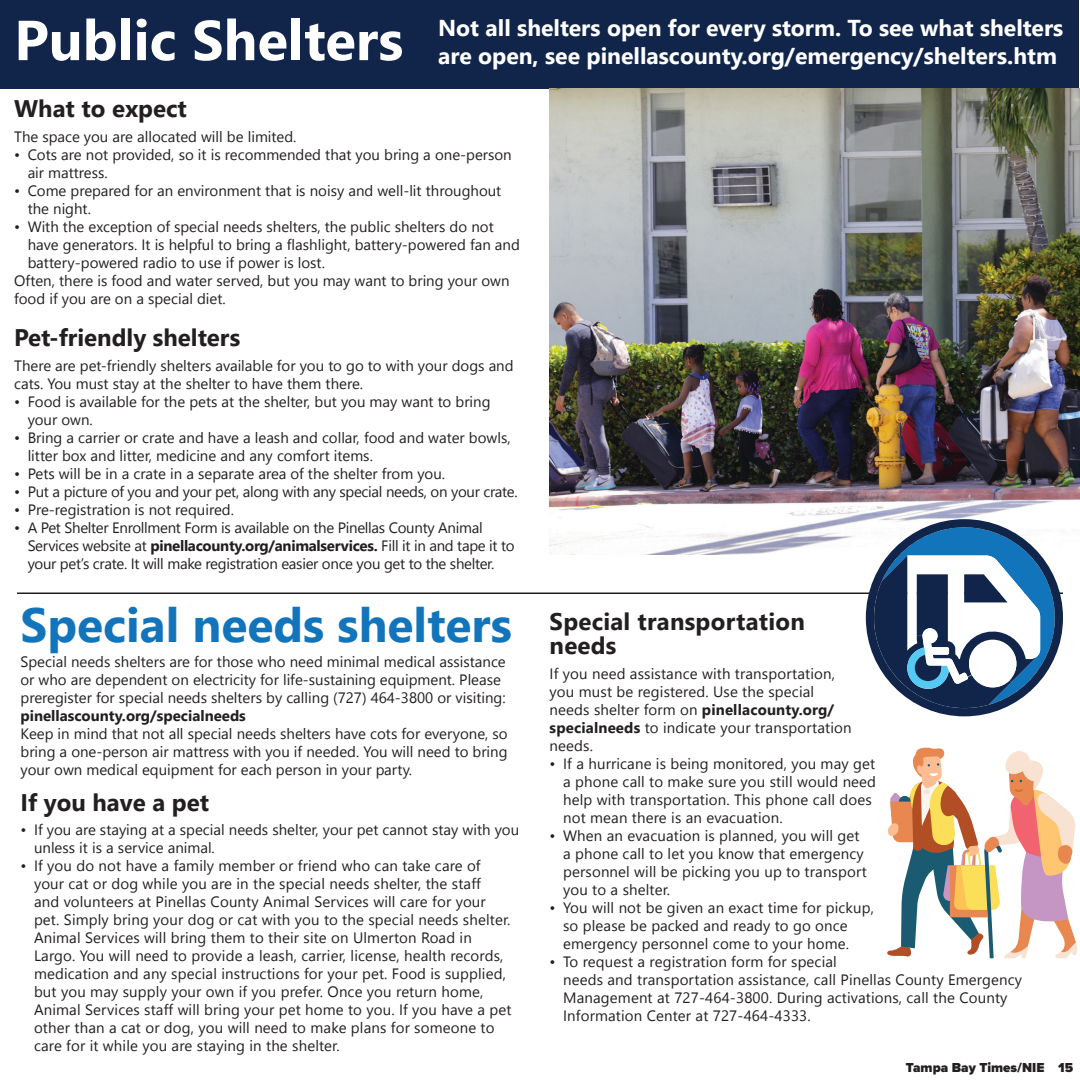
<style>
.page{position:relative;width:1080px;height:1080px;background:#fff}
.page>*{position:absolute;margin:0;border:0;box-sizing:border-box;transform-origin:0 0}
.t1{font:700 56.25px "Nirmala UI";color:#fff}
.t2{font:700 48px "Nirmala UI";color:#1275bb}
.t3{font:700 24px/24px "Nirmala UI";color:#231f20}
.t4{font:700 22.95px/28px "Nirmala UI";color:#fff}
.t5{font:15px/18px "Nirmala UI";color:#231f20}
.t6{font:15px/18px "Nirmala UI";letter-spacing:-.02em;color:#231f20}
.t7{font:900 13.5px "Proxima Nova";color:#231f20}
.s1{font-weight:700}
</style>
<div class="page">
<div style="left:0;top:0;width:1079px;height:89px;background:#102549"></div>
<img style="left:550px;top:89px;width:530px;height:465px">
<hr style="left:17px;top:592px;width:1046px;height:2px;background:#231f20">
<svg style="left:866px;top:519px;width:197px;height:197px"></svg>
<svg style="left:887px;top:747px;width:190px;height:211px"></svg>
<h3 class="t1" style="left:14px;top:-6px;width:391px">Public Shelters</h3>
<p class="t4" style="left:438px;top:12px;width:627px">Not all shelters open for every storm. To see what shelters are open, see pinellascounty.org/emergency/shelters.htm</p>
<h4 class="t3" style="left:14px;top:95px;width:174px">What to expect</h4>
<p class="t5" style="left:14px;top:126px;width:284px">The space you are allocated will be limited.</p>
<p class="t5" style="left:28px;top:144px;width:486px;text-indent:-14px">• Cots are not provided, so it is recommended that you bring a one-person air mattress.</p>
<p class="t5" style="left:28px;top:180px;width:475px;text-indent:-14px">• Come prepared for an environment that is noisy and well-lit throughout the night.</p>
<p class="t5" style="left:28px;top:216px;width:494px;text-indent:-14px">• With the exception of special needs shelters, the public shelters do not have generators. It is helpful to bring a flashlight, battery-powered fan and battery-powered radio to use if power is lost.</p>
<p class="t5" style="left:14px;top:270px;width:497px">Often, there is food and water served, but you may want to bring your own food if you are on a special diet.</p>
<h4 class="t3" style="left:14px;top:324px;width:228px">Pet-friendly shelters</h4>
<p class="t5" style="left:14px;top:356px;width:501px">There are pet-friendly shelters available for you to go to with your dogs and cats. You must stay at the shelter to have them there.</p>
<p class="t5" style="left:28px;top:392px;width:464px;text-indent:-14px">• Food is available for the pets at the shelter, but you may want to bring your own.</p>
<p class="t5" style="left:28px;top:428px;width:484px;text-indent:-14px">• Bring a carrier or crate and have a leash and collar, food and water bowls, litter box and litter, medicine and any comfort items.</p>
<p class="t5" style="left:14px;top:464px;width:433px">• Pets will be in a crate in a separate area of the shelter from you.</p>
<p class="t6" style="left:14px;top:482px;width:505px">• Put a picture of you and your pet, along with any special needs, on your crate.</p>
<p class="t5" style="left:14px;top:500px;width:221px">• Pre-registration is not required.</p>
<p class="t6" style="left:28px;top:518px;width:488px;text-indent:-14px">• A Pet Shelter Enrollment Form is available on the Pinellas County Animal<br>Services website at <span class="s1">pinellacounty.org/animalservices.</span> Fill it in and tape it to your pet’s crate. It will make registration easier once you get to the shelter.</p>
<h3 class="t2" style="left:21px;top:585px;width:493px">Special needs shelters</h3>
<p class="t5" style="left:21px;top:651px;width:487px">Special needs shelters are for those who need minimal medical assistance or who are dependent on electricity for life-sustaining equipment. Please preregister for special needs shelters by calling (727) 464-3800 or visiting: <span class="s1">pinellascounty.org/specialneeds</span></p>
<p class="t5" style="left:21px;top:723px;width:489px;text-align:justify">Keep in mind that not all special needs shelters have cots for everyone, so bring a one-person air mattress with you if needed. You will need to bring your own medical equipment for each person in your party.</p>
<h4 class="t3" style="left:21px;top:788px;width:190px">If you have a pet</h4>
<p class="t5" style="left:34px;top:820px;width:487px;text-indent:-14px">• If you are staying at a special needs shelter, your pet cannot stay with you unless it is a service animal.</p>
<p class="t5" style="left:34px;top:856px;width:479px;text-indent:-14px">• If you do not have a family member or friend who can take care of your cat or dog while you are in the special needs shelter, the staff<br>and volunteers at Pinellas County Animal Services will care for your pet. Simply bring your dog or cat with you to the special needs shelter.<br>Animal Services will bring them to their site on Ulmerton Road in Largo. You will need to provide a leash, carrier, license, health records, medication and any special instructions for your pet. Food is supplied, but you may supply your own if you prefer. Once you return home, Animal Services staff will bring your pet home to you. If you have a pet other than a cat or dog, you will need to make plans for someone to care for it while you are staying in the shelter.</p>
<h4 class="t3" style="left:550px;top:608px;width:257px">Special transportation needs</h4>
<p class="t5" style="left:550px;top:664px;width:304px">If you need assistance with transportation, you must be registered. Use the special needs shelter form on <span class="s1">pinellacounty.org/ specialneeds</span> to indicate your transportation needs.</p>
<p class="t5" style="left:563px;top:754px;width:315px;text-indent:-14px">• If a hurricane is being monitored, you may get a phone call to make sure you still would need help with transportation. This phone call does not mean there is an evacuation.</p>
<p class="t5" style="left:563px;top:826px;width:305px;text-indent:-14px">• When an evacuation is planned, you will get a phone call to let you know that emergency personnel will be picking you up to transport you to a shelter.</p>
<p class="t5" style="left:563px;top:898px;width:312px;text-indent:-14px">• You will not be given an exact time for pickup, so please be packed and ready to go once emergency personnel come to your home.</p>
<p class="t5" style="left:563px;top:952px;width:460px;text-indent:-14px">• To request a registration form for special<br>needs and transportation assistance, call Pinellas County Emergency Management at 727-464-3800. During activations, call the County Information Center at 727-464-4333.</p>
<p class="t7" style="left:906px;top:1057px;width:169px">Tampa Bay Times/NIE 15</p>
</div>
